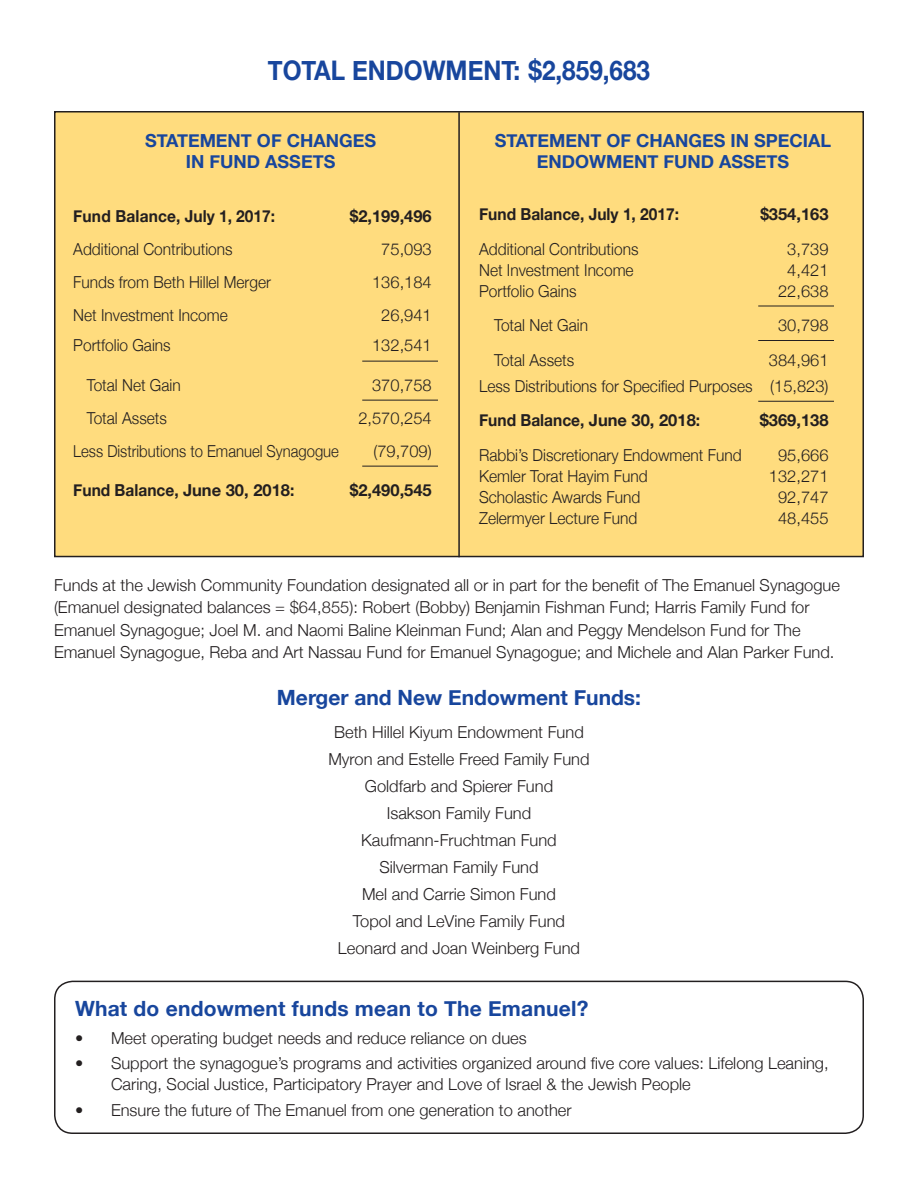
<style>
.page{position:relative;width:918px;height:1188px;background:#fff}
.page>*{position:absolute;margin:0;border:0;box-sizing:border-box;transform-origin:0 0}
.t1{font:700 27px "Helvetica Neue";color:#18469d;scale:.9 1}
.t2{font:700 21px "Helvetica Neue";letter-spacing:.01em;color:#18469d}
.t3{font:700 18px/21px "Helvetica Neue";color:#18469d;text-align:center}
.t4{font:300 16.5px/27px "Helvetica Neue";color:#231f20}
.t5{font:300 16.5px "Helvetica Neue";color:#231f20;scale:.94 1}
.t6{font:700 16.5px "Helvetica Neue";color:#231f20;scale:.94 1}
.t7{font:300 16.5px "Helvetica Neue";color:#231f20;scale:.9 1}
.t8{font:700 16.5px "Helvetica Neue";color:#231f20}
</style>
<div class="page">
<div style="left:55px;top:112px;width:808px;height:445px;background:#ffdc7e"></div>
<div style="left:54px;top:111px;width:810px;height:446px;border:2px solid #231f20"></div>
<hr style="left:458px;top:112px;width:2px;height:445px;background:#231f20">
<hr style="left:758px;top:306px;width:76px;height:1px;background:#231f20">
<hr style="left:758px;top:340px;width:76px;height:1px;background:#231f20">
<hr style="left:758px;top:401px;width:76px;height:1px;background:#231f20">
<hr style="left:362px;top:361px;width:76px;height:1px;background:#231f20">
<hr style="left:362px;top:400px;width:76px;height:1px;background:#231f20">
<hr style="left:362px;top:466px;width:76px;height:1px;background:#231f20">
<div style="left:54px;top:981px;width:810px;height:153px;border:2px solid #231f20;border-radius:18px"></div>
<h1 class="t1" style="left:268px;top:50px;width:426px">TOTAL ENDOWMENT: $2,859,683</h1>
<p class="t3" style="left:145px;top:130px;width:232px">STATEMENT OF CHANGES<br>IN FUND ASSETS</p>
<p class="t6" style="left:73px;top:203px;width:216px">Fund Balance, July 1, 2017:</p>
<p class="t6" style="left:350px;top:203px;width:89px">$2,199,496</p>
<p class="t5" style="left:73px;top:235px;width:171px">Additional Contributions</p>
<p class="t4" style="left:381px;top:234px;width:52px">75,093</p>
<p class="t5" style="left:73px;top:268px;width:212px">Funds from Beth Hillel Merger</p>
<p class="t4" style="left:372px;top:267px;width:61px">136,184</p>
<p class="t5" style="left:73px;top:301px;width:166px">Net Investment Income</p>
<p class="t4" style="left:381px;top:300px;width:52px">26,941</p>
<p class="t5" style="left:73px;top:332px;width:105px">Portfolio Gains</p>
<p class="t4" style="left:372px;top:331px;width:61px">132,541</p>
<p class="t5" style="left:87px;top:371px;width:101px">Total Net Gain</p>
<p class="t4" style="left:372px;top:370px;width:61px">370,758</p>
<p class="t5" style="left:87px;top:404px;width:87px">Total Assets</p>
<p class="t4" style="left:358px;top:403px;width:75px">2,570,254</p>
<p class="t7" style="left:73px;top:437px;width:297px">Less Distributions to Emanuel Synagogue</p>
<p class="t4" style="left:373px;top:436px;width:60px">(79,709)</p>
<p class="t6" style="left:73px;top:477px;width:237px">Fund Balance, June 30, 2018:</p>
<p class="t6" style="left:350px;top:477px;width:89px">$2,490,545</p>
<p class="t3" style="left:495px;top:130px;width:338px">STATEMENT OF CHANGES IN SPECIAL<br>ENDOWMENT FUND ASSETS</p>
<p class="t6" style="left:479px;top:201px;width:214px">Fund Balance, July 1, 2017:</p>
<p class="t6" style="left:760px;top:201px;width:74px">$354,163</p>
<p class="t5" style="left:479px;top:235px;width:171px">Additional Contributions</p>
<p class="t4" style="left:787px;top:234px;width:43px">3,739</p>
<p class="t5" style="left:479px;top:256px;width:166px">Net Investment Income</p>
<p class="t4" style="left:787px;top:255px;width:43px">4,421</p>
<p class="t5" style="left:479px;top:277px;width:105px">Portfolio Gains</p>
<p class="t4" style="left:778px;top:276px;width:52px">22,638</p>
<p class="t5" style="left:494px;top:312px;width:101px">Total Net Gain</p>
<p class="t4" style="left:778px;top:311px;width:52px">30,798</p>
<p class="t5" style="left:494px;top:346px;width:87px">Total Assets</p>
<p class="t4" style="left:479px;top:346px;width:351px;line-height:26.4px;text-align:right">384,961<br>Less Distributions for Specified Purposes (15,823)</p>
<p class="t6" style="left:479px;top:408px;width:237px">Fund Balance, June 30, 2018:</p>
<p class="t8" style="left:760px;top:408px;width:70px">$369,138</p>
<p class="t5" style="left:479px;top:442px;width:281px">Rabbi’s Discretionary Endowment Fund</p>
<p class="t4" style="left:778px;top:441px;width:52px">95,666</p>
<p class="t5" style="left:479px;top:463px;width:181px">Kemler Torat Hayim Fund</p>
<p class="t4" style="left:769px;top:462px;width:61px">132,271</p>
<p class="t5" style="left:479px;top:484px;width:173px">Scholastic Awards Fund</p>
<p class="t4" style="left:778px;top:483px;width:52px">92,747</p>
<p class="t5" style="left:479px;top:505px;width:170px">Zelermyer Lecture Fund</p>
<p class="t4" style="left:778px;top:504px;width:52px">48,455</p>
<p class="t4" style="left:54px;top:573px;width:788px;line-height:22.5px">Funds at the Jewish Community Foundation designated all or in part for the benefit of The Emanuel Synagogue (Emanuel designated balances = $64,855): Robert (Bobby) Benjamin Fishman Fund; Harris Family Fund for Emanuel Synagogue; Joel M. and Naomi Baline Kleinman Fund; Alan and Peggy Mendelson Fund for The Emanuel Synagogue, Reba and Art Nassau Fund for Emanuel Synagogue; and Michele and Alan Parker Fund.</p>
<p class="t2" style="left:277px;top:681px;width:366px">Merger and New Endowment Funds:</p>
<p class="t4" style="left:328px;top:718px;width:263px;text-align:center">Beth Hillel Kiyum Endowment Fund<br>Myron and Estelle Freed Family Fund<br>Goldfarb and Spierer Fund<br>Isakson Family Fund<br>Kaufmann-Fruchtman Fund<br>Silverman Family Fund<br>Mel and Carrie Simon Fund<br>Topol and LeVine Family Fund<br>Leonard and Joan Weinberg Fund</p>
<p class="t2" style="left:75px;top:992px;width:515px">What do endowment funds mean to The Emanuel?</p>
<p class="t4" style="left:75px;top:1024px;width:453px">• Meet operating budget needs and reduce reliance on dues</p>
<p class="t4" style="left:111px;top:1052px;width:719px;line-height:21px;text-indent:-36px">• Support the synagogue’s programs and activities organized around five core values: Lifelong Leaning,<br>Caring, Social Justice, Participatory Prayer and Love of Israel &amp; the Jewish People</p>
<p class="t4" style="left:75px;top:1095px;width:498px">• Ensure the future of The Emanuel from one generation to another</p>
</div>
